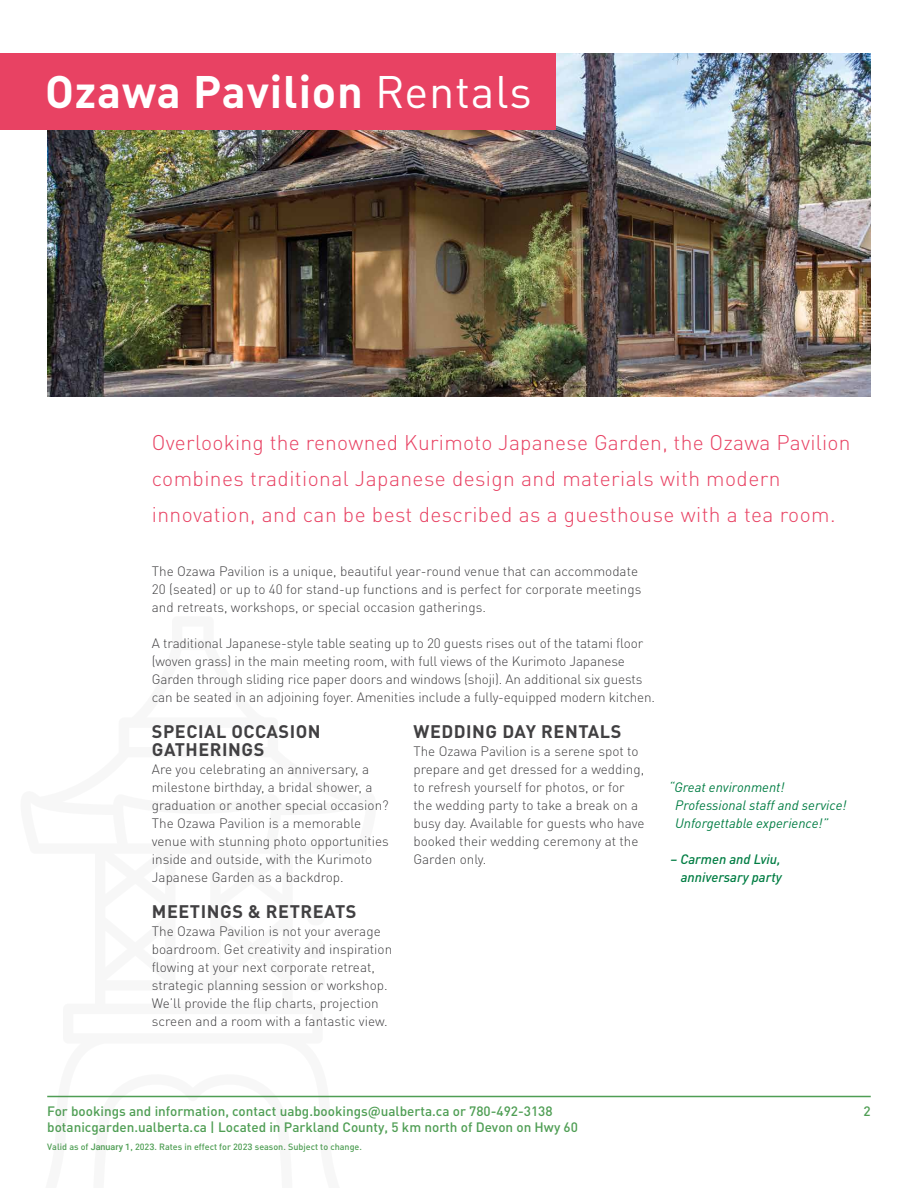
<style>
.page{position:relative;width:918px;height:1188px;background:#fff}
.page>*{position:absolute;margin:0;border:0;box-sizing:border-box;transform-origin:0 0}
.t1{font:700 45px "DIN Pro";letter-spacing:.02em;color:#fff}
.t2{font:300 21px/36px "DIN Pro";letter-spacing:.02em;color:#e84263}
.t3{font:700 18px/18px "DIN Pro";letter-spacing:.03em;color:#414042}
.t4{font:300 13.5px/18px "DIN Pro";color:#414042}
.t5{font:500 13.5px "DIN Pro";color:#4f9e54}
.t6{font:italic 13.5px/18px "DIN Pro";color:#007d43}
.t7{font:italic 500 13.5px/18px "DIN Pro";color:#007d43;text-align:right}
.t8{font:500 9px "DIN Pro";color:#4f9e54}
.s1{font-weight:400}
.s2{font-family:"Roboto"}
</style>
<div class="page">
<hr style="left:47px;top:1096px;width:824px;height:1px;background:#4f9e54">
<img style="left:47px;top:54px;width:824px;height:342px">
<div style="left:0;top:54px;width:556px;height:76px;background:#e84263"></div>
<h1 class="t1" style="left:45px;top:54px;width:488px">Ozawa Pavilion <span class="s1">Rentals</span></h1>
<h2 class="t2" style="left:152px;top:423px;width:700px">Overlooking the renowned Kurimoto Japanese Garden, the Ozawa Pavilion combines traditional Japanese design and materials with modern innovation, and can be best described as a guesthouse with a tea room.</h2>
<p class="t4" style="left:152px;top:561px;width:491px">The Ozawa Pavilion is a unique, beautiful year-round venue that can accommodate<br>20 (seated) or up to 40 for stand-up functions and is perfect for corporate meetings and retreats, workshops, or special occasion gatherings.</p>
<p class="t4" style="left:152px;top:633px;width:505px">A traditional Japanese-style table seating up to 20 guests rises out of the tatami floor (woven grass) in the main meeting room, with full views of the Kurimoto Japanese Garden through sliding rice paper doors and windows (shoji). An additional six guests can be seated in an adjoining foyer. Amenities include a fully-equipped modern kitchen.</p>
<h3 class="t3" style="left:152px;top:720px;width:170px">SPECIAL OCCASION<br>GATHERINGS</h3>
<p class="t4" style="left:152px;top:759px;width:239px">Are you celebrating an anniversary, a milestone birthday, a bridal shower, a graduation or another special occasion?<br>The Ozawa Pavilion is a memorable venue with stunning photo opportunities inside and outside, with the Kurimoto Japanese Garden as a backdrop.</p>
<h3 class="t3" style="left:152px;top:900px;width:206px">MEETINGS &amp; RETREATS</h3>
<p class="t4" style="left:152px;top:921px;width:242px">The Ozawa Pavilion is not your average boardroom. Get creativity and inspiration flowing at your next corporate retreat, strategic planning session or workshop.<br>We’ll provide the flip charts, projection screen and a room with a fantastic view.</p>
<h3 class="t3" style="left:414px;top:720px;width:209px">WEDDING DAY RENTALS</h3>
<p class="t4" style="left:413px;top:741px;width:233px">The Ozawa Pavilion is a serene spot to prepare and get dressed for a wedding, to refresh yourself for photos, or for the wedding party to take a break on a busy day. Available for guests who have booked their wedding ceremony at the Garden only.</p>
<p class="t6" style="left:675px;top:777px;width:173px;text-indent:-6px">“Great environment!<br>Professional staff and service!<br>Unforgettable experience!”</p>
<p class="t7" style="left:670px;top:849px;width:113px">– Carmen and Lviu, anniversary party</p>
<p class="t5" style="left:47px;top:1100px;width:507px">For bookings and information, contact uabg.bookings@ualberta.ca or 780-492-3138</p>
<p class="t5" style="left:864px;top:1100px;width:9px">2</p>
<p class="t5" style="left:47px;top:1117px;width:532px">botanicgarden.ualberta.ca | Located in Parkland County, 5 km north of Devon on Hwy 60</p>
<p class="t8" style="left:47px;top:1140px;width:316px">Valid as of <span class="s2">January 1</span>, 202<span class="s2">3</span>. Rates in effect for 202<span class="s2">3</span> season. Subject to change.</p>
</div>
